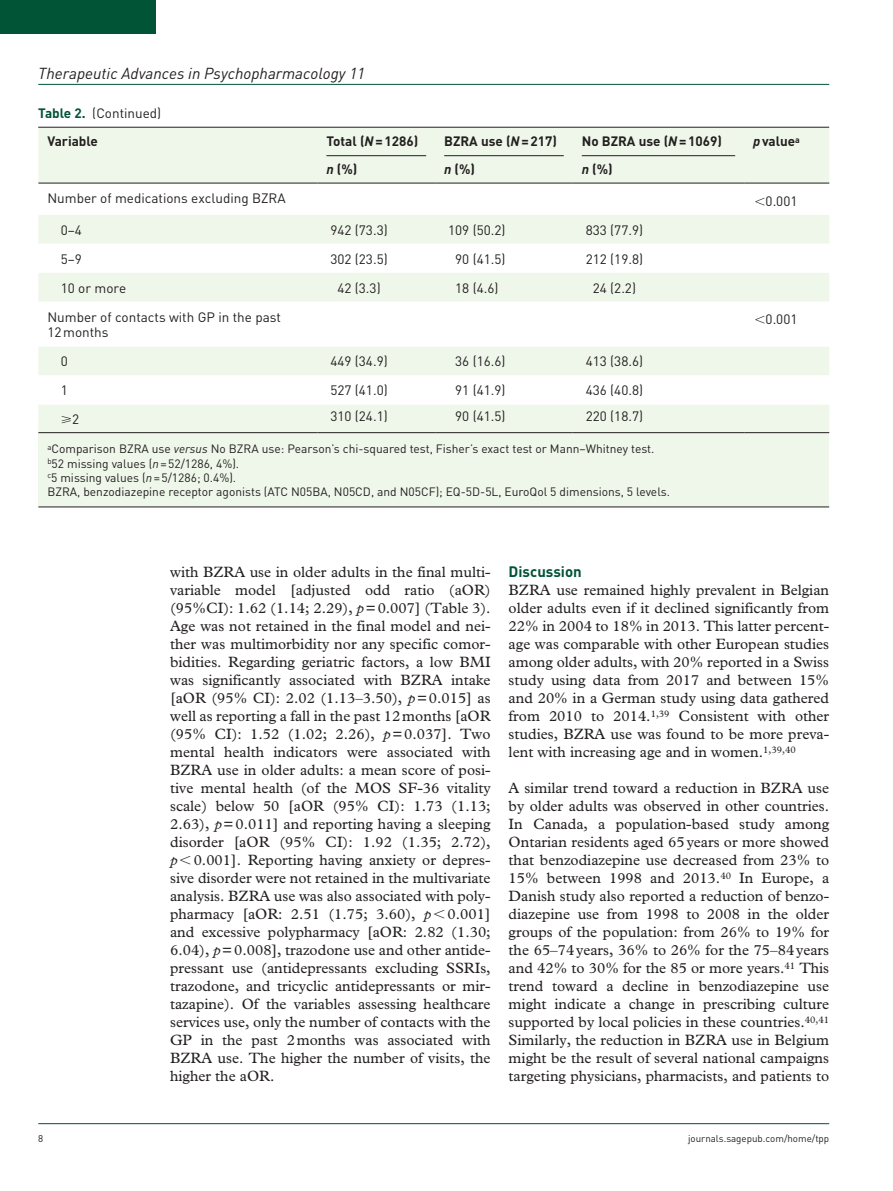
<style>
.page{position:relative;width:893px;height:1191px;background:#fff}
.page>*{position:absolute;margin:0;border:0;box-sizing:border-box;transform-origin:0 0}
.t1{font:italic 15.75px "DIN";color:#231f20}
.t2{font:15px/18px "Plantin Std";color:#231f20;text-align:justify}
.t3{font:700 15px "DIN";color:#015436}
.t4{font:13.5px/15.8px "DIN";color:#231f20}
.t5{font:700 13.5px "DIN";color:#231f20}
.t6{font:12px/14.2px "DIN";color:#231f20}
.t7{font:9.75px "DIN";color:#231f20}
.s1{font-weight:700;color:#015436}
.s2{font-style:italic}
</style>
<div class="page">
<hr style="left:38px;top:84px;width:791px;height:1px;background:#015436">
<hr style="left:38px;top:1123px;width:791px;height:1px;background:#015436">
<div style="left:0;top:0;width:155px;height:34px;background:#015436"></div>
<div style="left:38px;top:431px;width:791px;height:75px;background:#eff7ea"></div>
<hr style="left:38px;top:506px;width:791px;height:1px;background:#231f20">
<div style="left:38px;top:128px;width:791px;height:303px;background:#eff7ea"></div>
<svg style="left:38px;top:184px;width:791px;height:220px"></svg>
<hr style="left:38px;top:183px;width:279px;height:1px;background:#231f20">
<hr style="left:317px;top:183px;width:118px;height:1px;background:#231f20">
<hr style="left:435px;top:183px;width:138px;height:1px;background:#231f20">
<hr style="left:573px;top:183px;width:171px;height:1px;background:#231f20">
<hr style="left:744px;top:183px;width:85px;height:1px;background:#231f20">
<hr style="left:38px;top:432px;width:279px;height:1px;background:#231f20">
<hr style="left:317px;top:432px;width:118px;height:1px;background:#231f20">
<hr style="left:435px;top:432px;width:138px;height:1px;background:#231f20">
<hr style="left:573px;top:432px;width:171px;height:1px;background:#231f20">
<hr style="left:744px;top:432px;width:85px;height:1px;background:#231f20">
<hr style="left:326px;top:155px;width:100px;height:1px;background:#231f20">
<hr style="left:444px;top:155px;width:120px;height:1px;background:#231f20">
<hr style="left:582px;top:155px;width:153px;height:1px;background:#231f20">
<hr style="left:38px;top:127px;width:791px;height:1px;background:#231f20">
<svg style="left:755px;top:197px;width:9px;height:8px"></svg>
<svg style="left:755px;top:316px;width:9px;height:7px"></svg>
<p class="t1" style="left:38px;top:63px;width:328px">Therapeutic Advances in Psychopharmacology 11</p>
<p class="t4" style="left:38px;top:105px;width:125px"><span class="s1">Table 2.</span> (Continued)</p>
<p class="t5" style="left:47px;top:133px;width:52px">Variable</p>
<p class="t5" style="left:326px;top:133px;width:93px">Total (<span class="s2">N</span>=1286)</p>
<p class="t5" style="left:444px;top:133px;width:114px">BZRA use (<span class="s2">N</span>=217)</p>
<p class="t5" style="left:582px;top:133px;width:142px">No BZRA use (<span class="s2">N</span>=1069)</p>
<p class="t5" style="left:753px;top:133px;width:48px"><span class="s2">p</span>value<sup>a</sup></p>
<p class="t5" style="left:326px;top:160px;width:32px"><span class="s2">n</span> (%)</p>
<p class="t5" style="left:444px;top:160px;width:32px"><span class="s2">n</span> (%)</p>
<p class="t5" style="left:582px;top:160px;width:32px"><span class="s2">n</span> (%)</p>
<p class="t4" style="left:47px;top:190px;width:240px">Number of medications excluding BZRA</p>
<p class="t4" style="left:766px;top:193px;width:33px">0.001</p>
<p class="t4" style="left:61px;top:222px;width:23px">0–4</p>
<p class="t4" style="left:330px;top:222px;width:59px">942 (73.3)</p>
<p class="t4" style="left:448px;top:222px;width:59px">109 (50.2)</p>
<p class="t4" style="left:586px;top:222px;width:59px">833 (77.9)</p>
<p class="t4" style="left:61px;top:251px;width:23px">5–9</p>
<p class="t4" style="left:330px;top:251px;width:59px">302 (23.5)</p>
<p class="t4" style="left:455px;top:251px;width:52px">90 (41.5)</p>
<p class="t4" style="left:586px;top:251px;width:59px">212 (19.8)</p>
<p class="t4" style="left:61px;top:280px;width:67px">10 or more</p>
<p class="t4" style="left:337px;top:280px;width:45px">42 (3.3)</p>
<p class="t4" style="left:455px;top:280px;width:45px">18 (4.6)</p>
<p class="t4" style="left:593px;top:280px;width:45px">24 (2.2)</p>
<p class="t4" style="left:47px;top:309px;width:235px">Number of contacts with GP in the past<br>12months</p>
<p class="t4" style="left:766px;top:311px;width:33px">0.001</p>
<p class="t4" style="left:61px;top:353px;width:9px">0</p>
<p class="t4" style="left:330px;top:353px;width:59px">449 (34.9)</p>
<p class="t4" style="left:455px;top:353px;width:52px">36 (16.6)</p>
<p class="t4" style="left:586px;top:353px;width:59px">413 (38.6)</p>
<p class="t4" style="left:61px;top:382px;width:9px">1</p>
<p class="t4" style="left:330px;top:382px;width:59px">527 (41.0)</p>
<p class="t4" style="left:455px;top:382px;width:52px">91 (41.9)</p>
<p class="t4" style="left:586px;top:382px;width:59px">436 (40.8)</p>
<p class="t4" style="left:61px;top:411px;width:20px">⩾2</p>
<p class="t4" style="left:330px;top:408px;width:59px">310 (24.1)</p>
<p class="t4" style="left:455px;top:408px;width:52px">90 (41.5)</p>
<p class="t4" style="left:586px;top:408px;width:59px">220 (18.7)</p>
<p class="t6" style="left:47px;top:441px;width:624px"><sup>a</sup>Comparison BZRA use <span class="s2">versus</span> No BZRA use: Pearson’s chi-squared test, Fisher’s exact test or Mann–Whitney test. <sup>b</sup>52 missing values (<span class="s2">n</span>=52/1286, 4%).<br><sup>c</sup>5 missing values (<span class="s2">n</span>=5/1286; 0.4%).<br>BZRA, benzodiazepine receptor agonists (ATC N05BA, N05CD, and N05CF); EQ-5D-5L, EuroQol 5 dimensions, 5 levels.</p>
<p class="t2" style="left:170px;top:563px;width:322px">with BZRA use in older adults in the final multi&shy;variable model [adjusted odd ratio (aOR) (95%CI): 1.62 (1.14; 2.29), <span class="s2">p</span>=0.007] (Table 3).<br>Age was not retained in the final model and nei&shy;ther was multimorbidity nor any specific comor&shy;bidities. Regarding geriatric factors, a low BMI was significantly associated with BZRA intake [aOR (95% CI): 2.02 (1.13–3.50), <span class="s2">p</span>=0.015] as well as reporting a fall in the past 12months [aOR (95% CI): 1.52 (1.02; 2.26), <span class="s2">p</span>=0.037]. Two mental health indicators were associated with BZRA use in older adults: a mean score of posi&shy;tive mental health (of the MOS SF-36 vitality scale) below 50 [aOR (95% CI): 1.73 (1.13; 2.63), <span class="s2">p</span>=0.011] and reporting having a sleeping disorder [aOR (95% CI): 1.92 (1.35; 2.72), <span class="s2">p</span> 0.001]. Reporting having anxiety or depres&shy;sive disorder were not retained in the multivariate analysis. BZRA use was also associated with poly&shy;pharmacy [aOR: 2.51 (1.75; 3.60), <span class="s2">p</span> 0.001] and excessive polypharmacy [aOR: 2.82 (1.30; 6.04), <span class="s2">p</span>=0.008], trazodone use and other antide&shy;pressant use (antidepressants excluding SSRIs, trazodone, and tricyclic antidepressants or mir&shy;tazapine). Of the variables assessing healthcare services use, only the number of contacts with the GP in the past 2months was associated with BZRA use. The higher the number of visits, the higher the aOR.</p>
<p class="t3" style="left:509px;top:561px;width:75px">Discussion</p>
<p class="t2" style="left:509px;top:581px;width:322px">BZRA use remained highly prevalent in Belgian older adults even if it declined significantly from 22% in 2004 to 18% in 2013. This latter percent&shy;age was comparable with other European studies among older adults, with 20% reported in a Swiss study using data from 2017 and between 15% and 20% in a German study using data gathered from 2010 to 2014.<sup>1,39</sup> Consistent with other studies, BZRA use was found to be more preva&shy;lent with increasing age and in women.<sup>1,39,40</sup></p>
<p class="t2" style="left:509px;top:779px;width:322px">A similar trend toward a reduction in BZRA use by older adults was observed in other countries.<br>In Canada, a population-based study among Ontarian residents aged 65years or more showed that benzodiazepine use decreased from 23% to 15% between 1998 and 2013.<sup>40</sup> In Europe, a Danish study also reported a reduction of benzo&shy;diazepine use from 1998 to 2008 in the older groups of the population: from 26% to 19% for the 65–74years, 36% to 26% for the 75–84years and 42% to 30% for the 85 or more years.<sup>41</sup> This trend toward a decline in benzodiazepine use might indicate a change in prescribing culture supported by local policies in these countries.<sup>40,41<br></sup>Similarly, the reduction in BZRA use in Belgium might be the result of several national campaigns targeting physicians, pharmacists, and patients to</p>
<p class="t7" style="left:38px;top:1132px;width:7px">8</p>
<p class="t7" style="left:688px;top:1132px;width:143px">journals.sagepub.com/home/tpp</p>
</div>
